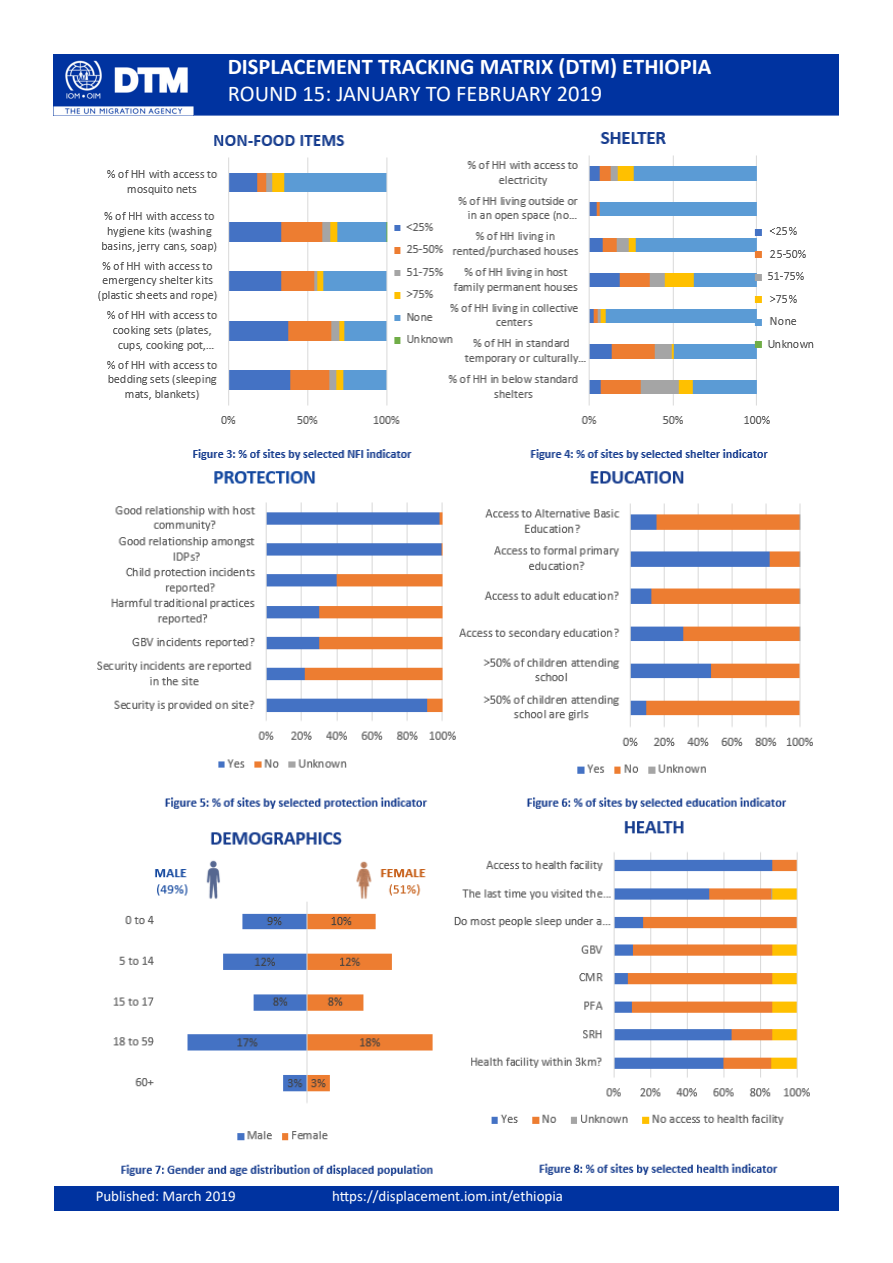
<style>
.page{position:relative;width:893px;height:1263px;background:#fff}
.page>*{position:absolute;margin:0;border:0;box-sizing:border-box;transform-origin:0 0}
.t1{font:700 22.5px "Calibri";color:#fff}
.t2{font:22.5px "Calibri";color:#fff}
.t3{font:15px "Calibri";color:#fff}
</style>
<div class="page">
<div style="left:54px;top:1187px;width:785px;height:24px;background:#0033a0"></div>
<div style="left:54px;top:54px;width:785px;height:62px;background:#0033a0;border:2px solid #0033a0"></div>
<img style="left:54px;top:54px;width:140px;height:61px">
<img style="left:99px;top:132px;width:715px;height:328px">
<img style="left:97px;top:471px;width:716px;height:338px">
<img style="left:113px;top:821px;width:697px;height:355px">
<p class="t1" style="left:228px;top:51px;width:485px">DISPLACEMENT TRACKING MATRIX (DTM) ETHIOPIA</p>
<p class="t2" style="left:228px;top:78px;width:376px">ROUND 15: JANUARY TO FEBRUARY 2019</p>
<p class="t3" style="left:96px;top:1185px;width:141px">Published: March 2019</p>
<p class="t3" style="left:332px;top:1185px;width:233px">https://displacement.iom.int/ethiopia</p>
</div>
